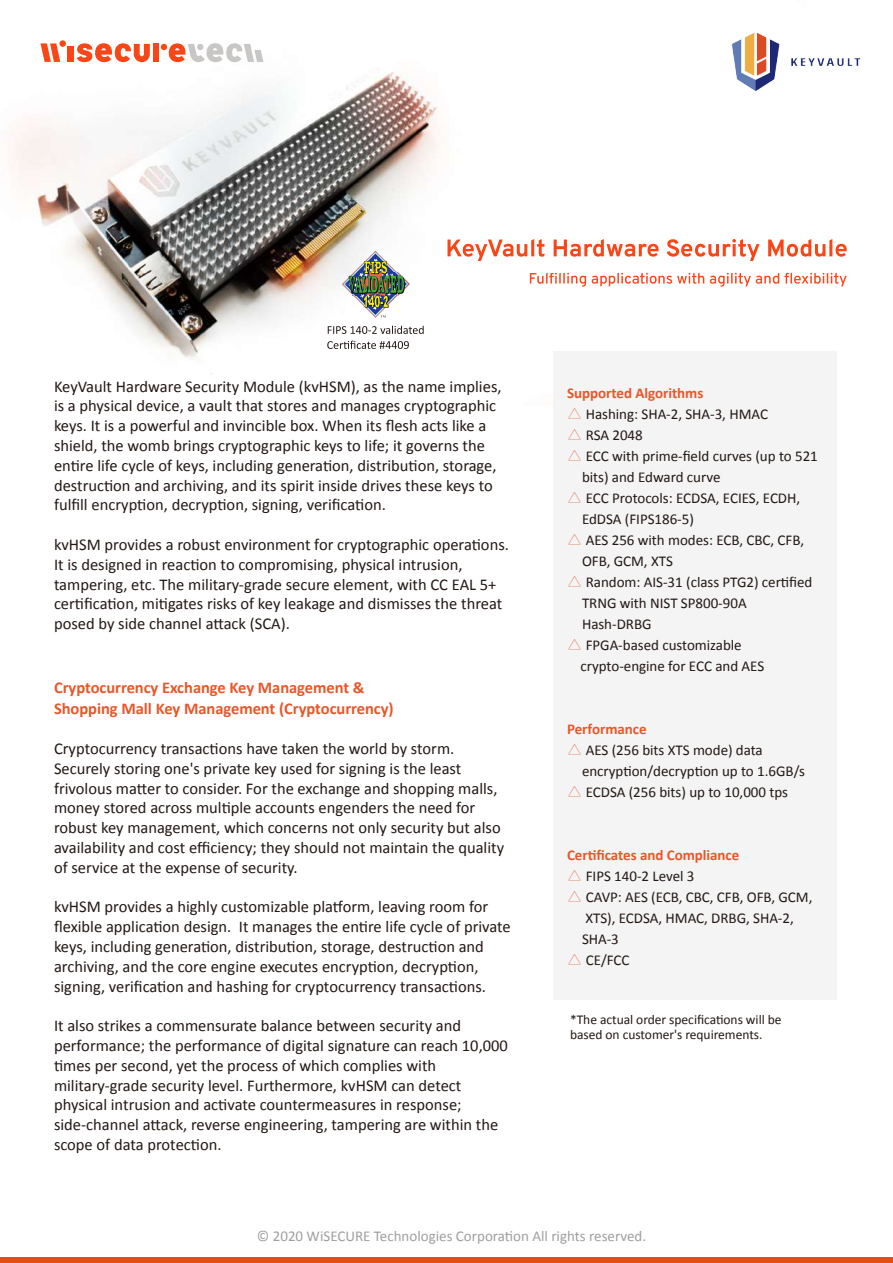
<style>
.page{position:relative;width:893px;height:1263px;background:#fff}
.page>*{position:absolute;margin:0;border:0;box-sizing:border-box;transform-origin:0 0}
.t1{font:16.5px/19.8px "Calibri";color:#231815}
.t2{font:700 16.5px/21px "Calibri";color:#e9562a}
.t3{font:15px "Calibri";color:#231815}
.t4{font:700 15px "Calibri";color:#e9562a}
.t5{font:15px "Calibri";color:#9f9fa0}
.t6{font:13.5px/15px "Calibri";color:#231815}
.s1{font-family:"Adobe Ming Std";font-weight:300;color:#e9562a}
.s2{font-family:"Adobe Ming Std";font-weight:300;color:#dd542d}
</style>
<div class="page">
<img style="left:9px;top:40px;width:783px;height:365px">
<div style="left:554px;top:351px;width:283px;height:648px;background:#f4f4f4"></div>
<div style="left:0;top:1257px;width:893px;height:6px;background:#e84b18"></div>
<svg style="left:447px;top:239px;width:98px;height:22px"></svg>
<svg style="left:554px;top:239px;width:105px;height:18px"></svg>
<svg style="left:667px;top:239px;width:92px;height:22px"></svg>
<svg style="left:768px;top:239px;width:79px;height:18px"></svg>
<div style="left:68px;top:47px;width:6px;height:15px;background:#fa4616"></div>
<svg style="left:40px;top:43px;width:20px;height:19px"></svg>
<div style="left:153px;top:44px;width:6px;height:18px;background:#fa4616"></div>
<div style="left:59px;top:40px;width:7px;height:7px;background:#fa4616;border-radius:50%"></div>
<svg style="left:77px;top:43px;width:73px;height:19px"></svg>
<svg style="left:161px;top:43px;width:102px;height:19px"></svg>
<img style="left:720px;top:32px;width:141px;height:71px">
<svg style="left:530px;top:273px;width:56px;height:14px"></svg>
<svg style="left:592px;top:273px;width:112px;height:14px"></svg>
<svg style="left:710px;top:273px;width:137px;height:14px"></svg>
<img style="left:342px;top:251px;width:67px;height:68px">
<svg style="left:328px;top:326px;width:96px;height:8px"></svg>
<svg style="left:327px;top:341px;width:82px;height:8px"></svg>
<p class="t1" style="left:54px;top:376px;width:449px">KeyVault Hardware Security Module (kvHSM), as the name implies, is a physical device, a vault that stores and manages cryptographic keys. It is a powerful and invincible box. When its flesh acts like a shield, the womb brings cryptographic keys to life; it governs the entire life cycle of keys, including generation, distribution, storage, destruction and archiving, and its spirit inside drives these keys to fulfill encryption, decryption, signing, verification.</p>
<p class="t1" style="left:54px;top:534px;width:456px">kvHSM provides a robust environment for cryptographic operations.<br>It is designed in reaction to compromising, physical intrusion, tampering, etc. The military-grade secure element, with CC EAL 5+ certification, mitigates risks of key leakage and dismisses the threat posed by side channel attack (SCA).</p>
<p class="t2" style="left:54px;top:677px;width:341px">Cryptocurrency Exchange Key Management &amp;<br>Shopping Mall Key Management (Cryptocurrency)</p>
<p class="t1" style="left:54px;top:738px;width:452px">Cryptocurrency transactions have taken the world by storm.<br>Securely storing one's private key used for signing is the least frivolous matter to consider. For the exchange and shopping malls, money stored across multiple accounts engenders the need for robust key management, which concerns not only security but also availability and cost efficiency; they should not maintain the quality of service at the expense of security.</p>
<p class="t1" style="left:54px;top:896px;width:458px">kvHSM provides a highly customizable platform, leaving room for flexible application design. It manages the entire life cycle of private keys, including generation, distribution, storage, destruction and archiving, and the core engine executes encryption, decryption, signing, verification and hashing for cryptocurrency transactions.</p>
<p class="t1" style="left:54px;top:1015px;width:455px">It also strikes a commensurate balance between security and performance; the performance of digital signature can reach 10,000 times per second, yet the process of which complies with military-grade security level. Furthermore, kvHSM can detect physical intrusion and activate countermeasures in response; side-channel attack, reverse engineering, tampering are within the scope of data protection.</p>
<p class="t4" style="left:567px;top:382px;width:138px">Supported Algorithms</p>
<p class="t3" style="left:567px;top:403px;width:202px"><span class="s1">△</span> Hashing: SHA-2, SHA-3, HMAC</p>
<p class="t3" style="left:567px;top:424px;width:77px"><span class="s2">△</span> RSA 2048</p>
<p class="t3" style="left:567px;top:445px;width:252px"><span class="s2">△</span> ECC with prime-field curves (up to 521</p>
<p class="t3" style="left:582px;top:466px;width:140px">bits) and Edward curve</p>
<p class="t3" style="left:567px;top:487px;width:235px"><span class="s2">△</span> ECC Protocols: ECDSA, ECIES, ECDH,</p>
<p class="t3" style="left:582px;top:508px;width:113px">EdDSA (FIPS186-5)</p>
<p class="t3" style="left:567px;top:529px;width:239px"><span class="s2">△</span> AES 256 with modes: ECB, CBC, CFB,</p>
<p class="t3" style="left:582px;top:550px;width:92px">OFB, GCM, XTS</p>
<p class="t3" style="left:567px;top:571px;width:247px"><span class="s2">△</span> Random: AIS-31 (class PTG2) certified</p>
<p class="t3" style="left:582px;top:592px;width:166px">TRNG with NIST SP800-90A</p>
<p class="t3" style="left:582px;top:613px;width:71px">Hash-DRBG</p>
<p class="t3" style="left:567px;top:634px;width:176px"><span class="s2">△</span> FPGA-based customizable</p>
<p class="t3" style="left:580px;top:655px;width:185px">crypto-engine for ECC and AES</p>
<p class="t4" style="left:567px;top:718px;width:81px">Performance</p>
<p class="t3" style="left:567px;top:739px;width:197px"><span class="s2">△</span> AES (256 bits XTS mode) data</p>
<p class="t3" style="left:582px;top:760px;width:224px">encryption/decryption up to 1.6GB/s</p>
<p class="t3" style="left:567px;top:781px;width:223px"><span class="s2">△</span> ECDSA (256 bits) up to 10,000 tps</p>
<p class="t4" style="left:567px;top:844px;width:174px">Certificates and Compliance</p>
<p class="t3" style="left:567px;top:865px;width:129px"><span class="s2">△</span> FIPS 140-2 Level 3</p>
<p class="t3" style="left:567px;top:886px;width:247px"><span class="s2">△</span> CAVP: AES (ECB, CBC, CFB, OFB, GCM,</p>
<p class="t3" style="left:585px;top:907px;width:210px">XTS), ECDSA, HMAC, DRBG, SHA-2,</p>
<p class="t3" style="left:582px;top:928px;width:38px">SHA-3</p>
<p class="t3" style="left:567px;top:949px;width:64px"><span class="s2">△</span> CE/FCC</p>
<p class="t6" style="left:570px;top:1011px;width:213px">*The actual order specifications will be based on customer's requirements.</p>
<p class="t5" style="left:257px;top:1225px;width:391px">© 2020 WiSECURE Technologies Corporation All rights reserved.</p>
</div>
